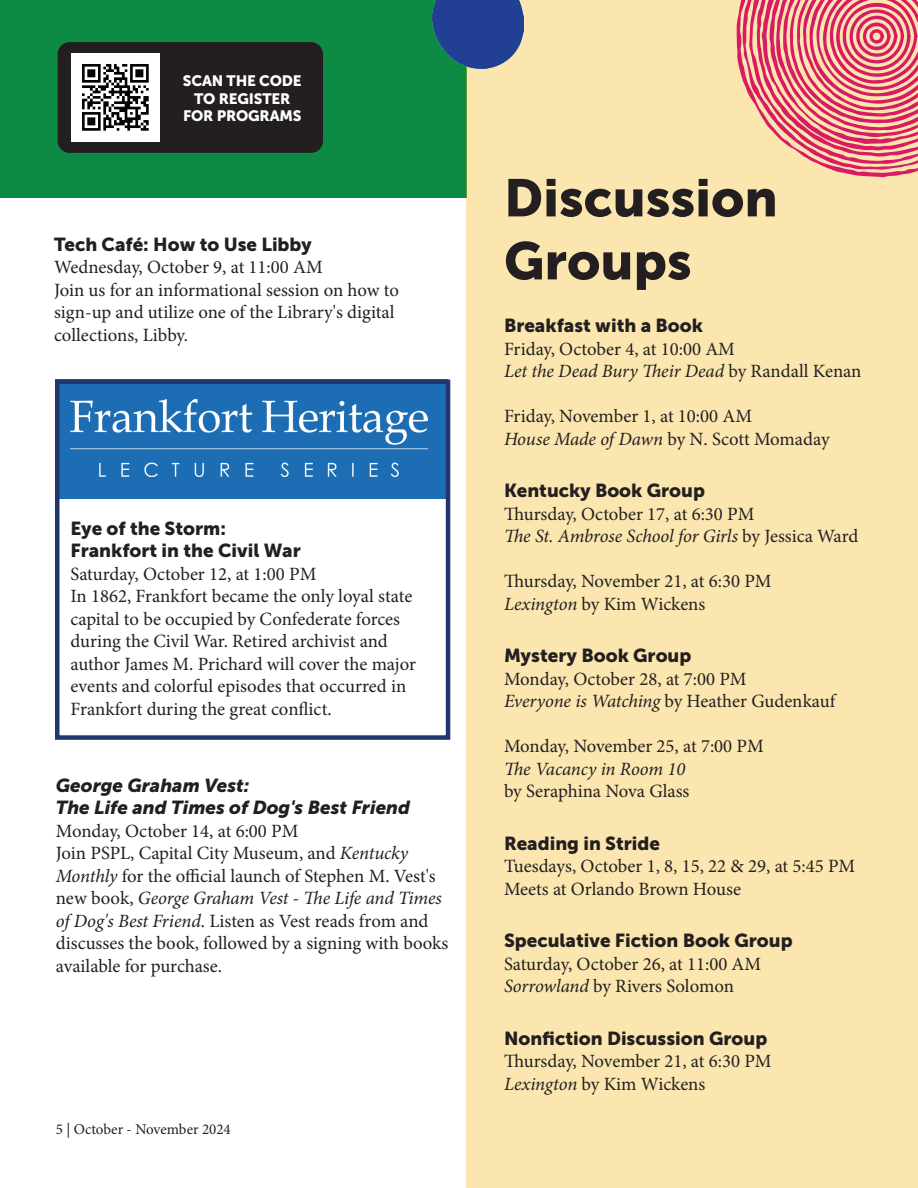
<style>
.page{position:relative;width:918px;height:1188px;background:#fff}
.page>*{position:absolute;margin:0;border:0;box-sizing:border-box;transform-origin:0 0}
.t1{font:52.5px/63px "Museo Sans 900";color:#231f20}
.t2{font:18.75px/22.5px "Minion Pro";color:#231f20}
.t3{font:18.75px/22.5px "Museo Sans 900";color:#231f20}
.t4{font:italic 18.75px/22.5px "Museo Sans 900";color:#231f20}
.t5{font:italic 18.75px "Minion Pro";letter-spacing:-.005em;color:#231f20}
.t6{font:15px/17.4px "Museo Sans 900";letter-spacing:-.01em;color:#fff;text-align:center}
.t7{font:15px "Minion Pro";color:#231f20}
.s1{font-style:italic}
</style>
<div class="page">
<div style="left:0;top:0;width:466px;height:198px;background:#0d8b45"></div>
<div style="left:466px;top:0;width:452px;height:1188px;background:#fbe6af"></div>
<div style="left:58px;top:42px;width:265px;height:111px;background:#231f20;border-radius:12px"></div>
<img style="left:71px;top:53px;width:88px;height:89px">
<svg style="left:737px;top:0;width:181px;height:177px"></svg>
<img style="left:433px;top:0;width:91px;height:69px">
<div style="left:55px;top:379px;width:393px;height:120px;background:#1d6db4"></div>
<div style="left:55px;top:379px;width:395px;height:361px;border:4px solid #20366c"></div>
<img style="left:70px;top:400px;width:358px;height:76px">
<p class="t6" style="left:183px;top:72px;width:120px">SCAN THE CODE<br>TO REGISTER<br>FOR PROGRAMS</p>
<p class="t3" style="left:54px;top:233px;width:259px">Tech Café: How to Use Libby</p>
<p class="t2" style="left:54px;top:256px;width:346px">Wednesday, October 9, at 11:00 AM<br>Join us for an informational session on how to sign-up and utilize one of the Library's digital collections, Libby.</p>
<p class="t3" style="left:70px;top:517px;width:232px">Eye of the Storm:<br>Frankfort in the Civil War</p>
<p class="t2" style="left:70px;top:563px;width:347px">Saturday, October 12, at 1:00 PM<br>In 1862, Frankfort became the only loyal state capital to be occupied by Confederate forces during the Civil War. Retired archivist and author James M. Prichard will cover the major events and colorful episodes that occurred in Frankfort during the great conflict.</p>
<p class="t4" style="left:56px;top:774px;width:356px">George Graham Vest:<br>The Life and Times of Dog's Best Friend</p>
<p class="t2" style="left:56px;top:820px;width:394px">Monday, October 14, at 6:00 PM<br>Join PSPL, Capital City Museum, and <span class="s1">Kentucky Monthly</span> for the official launch of Stephen M. Vest's new book, <span class="s1">George Graham Vest - The Life and Times of Dog's Best Friend</span>. Listen as Vest reads from and discusses the book, followed by a signing with books available for purchase.</p>
<p class="t7" style="left:56px;top:1119px;width:177px">5 | October - November 2024</p>
<h1 class="t1" style="left:504px;top:166px;width:275px">Discussion<br>Groups</h1>
<p class="t3" style="left:504px;top:314px;width:200px">Breakfast with a Book</p>
<p class="t2" style="left:504px;top:337px;width:359px">Friday, October 4, at 10:00 AM<br><span class="s1">Let the Dead Bury Their Dead</span> by Randall Kenan</p>
<p class="t2" style="left:504px;top:405px;width:327px">Friday, November 1, at 10:00 AM<br><span class="s1">House Made of Dawn</span> by N. Scott Momaday</p>
<p class="t3" style="left:504px;top:479px;width:202px">Kentucky Book Group</p>
<p class="t2" style="left:504px;top:502px;width:356px">Thursday, October 17, at 6:30 PM<br><span class="s1">The St. Ambrose School for Girls</span> by Jessica Ward</p>
<p class="t2" style="left:504px;top:570px;width:269px">Thursday, November 21, at 6:30 PM<br><span class="s1">Lexington</span> by Kim Wickens</p>
<p class="t3" style="left:504px;top:644px;width:189px">Mystery Book Group</p>
<p class="t2" style="left:504px;top:667px;width:333px">Monday, October 28, at 7:00 PM<br><span class="s1">Everyone is Watching</span> by Heather Gudenkauf</p>
<p class="t2" style="left:504px;top:735px;width:261px">Monday, November 25, at 7:00 PM</p>
<p class="t5" style="left:504px;top:756px;width:183px">The Vacancy in Room 10</p>
<p class="t2" style="left:504px;top:780px;width:187px">by Seraphina Nova Glass</p>
<p class="t3" style="left:504px;top:832px;width:158px">Reading in Stride</p>
<p class="t2" style="left:504px;top:855px;width:353px">Tuesdays, October 1, 8, 15, 22 &amp; 29, at 5:45 PM<br>Meets at Orlando Brown House</p>
<p class="t3" style="left:504px;top:929px;width:290px">Speculative Fiction Book Group</p>
<p class="t2" style="left:504px;top:952px;width:259px">Saturday, October 26, at 11:00 AM<br><span class="s1">Sorrowland</span> by Rivers Solomon</p>
<p class="t3" style="left:504px;top:1027px;width:265px">Nonfiction Discussion Group</p>
<p class="t2" style="left:504px;top:1050px;width:269px">Thursday, November 21, at 6:30 PM<br><span class="s1">Lexington</span> by Kim Wickens</p>
</div>
